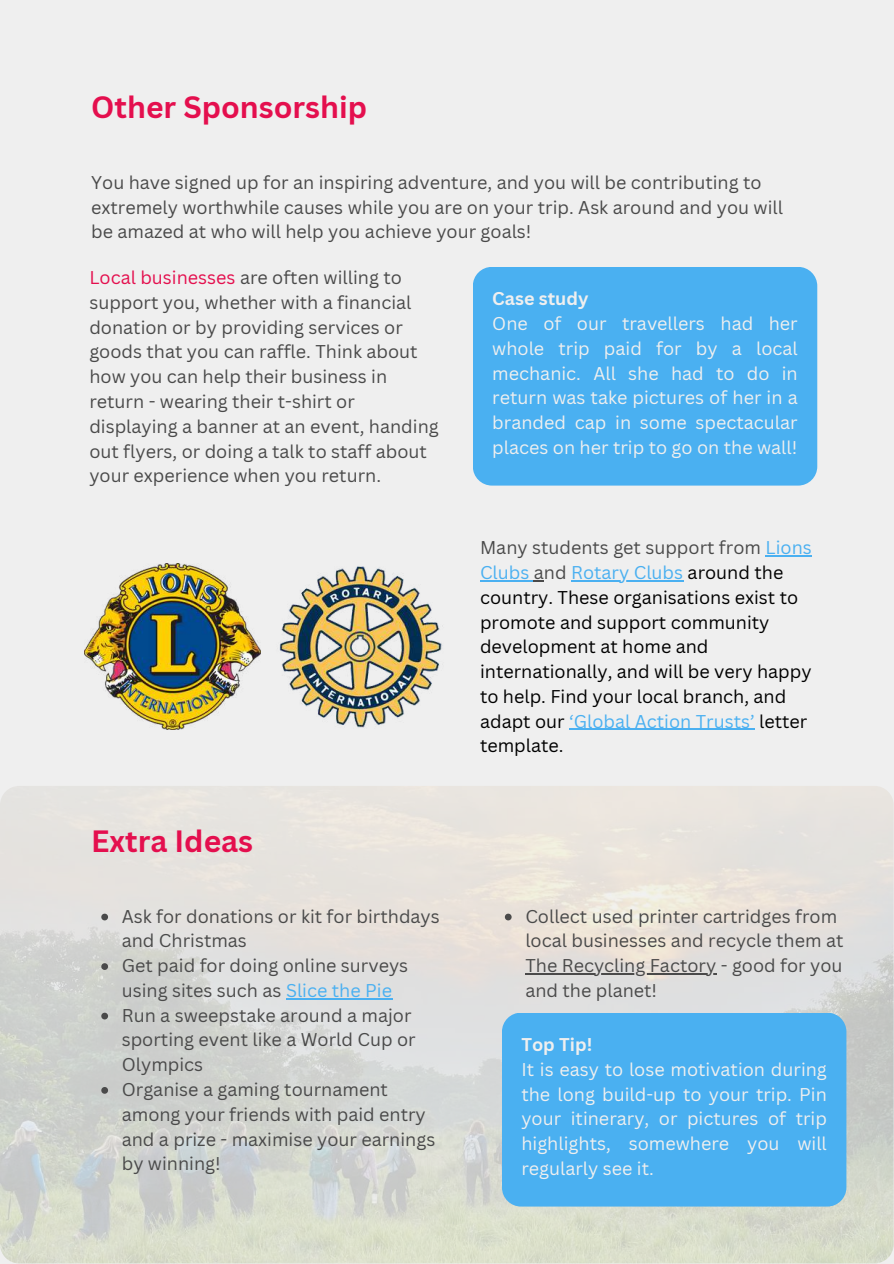
<style>
.page{position:relative;width:894px;height:1264px;background:#fff}
.page>*{position:absolute;margin:0;border:0;box-sizing:border-box;transform-origin:0 0}
.t1{font:700 30px "Canva Sans";color:#e40f4e}
.t2{font:18px/24.8px "Canva Sans";color:#4a4a4a}
.t3{font:18px/24.8px "Canva Sans";color:#efefef;text-align:justify}
.t4{font:18px/24.8px "Canva Sans";color:#000}
.t5{font:700 18px "Canva Sans";color:#efefef}
.s1{color:#e40f4e}
.s2{color:#4a4a4a}
.s3{color:#4ab0f1}
</style>
<div class="page">
<div style="left:0;top:0;width:893px;height:1263px;background:#efefef"></div>
<div style="left:472px;top:267px;width:345px;height:218px;background:#4ab0f1;border-radius:19px"></div>
<img style="left:279px;top:566px;width:163px;height:162px">
<img style="left:85px;top:563px;width:175px;height:166px">
<img style="left:0;top:786px;width:893px;height:477px;border-radius:19px">
<div style="left:502px;top:1012px;width:343px;height:194px;background:#4ab0f1;border-radius:19px"></div>
<hr style="left:765px;top:555px;width:46px;height:1px;background:#4ab0f1">
<hr style="left:480px;top:580px;width:49px;height:1px;background:#4ab0f1">
<svg style="left:529px;top:580px;width:15px;height:1px"></svg>
<hr style="left:571px;top:580px;width:112px;height:1px;background:#4ab0f1">
<hr style="left:569px;top:728px;width:185px;height:1px;background:#4ab0f1">
<svg style="left:101px;top:913px;width:7px;height:7px"></svg>
<svg style="left:101px;top:963px;width:7px;height:6px"></svg>
<hr style="left:286px;top:998px;width:106px;height:1px;background:#4ab0f1">
<svg style="left:101px;top:1012px;width:7px;height:7px"></svg>
<svg style="left:101px;top:1086px;width:7px;height:7px"></svg>
<svg style="left:504px;top:913px;width:7px;height:7px"></svg>
<hr style="left:525px;top:973px;width:191px;height:1px;background:#4a4a4a">
<h1 class="t1" style="left:91px;top:86px;width:277px">Other Sponsorship</h1>
<p class="t2" style="left:91px;top:169px;width:693px">You have signed up for an inspiring adventure, and you will be contributing to extremely worthwhile causes while you are on your trip. Ask around and you will be amazed at who will help you achieve your goals!</p>
<p class="t2" style="left:89px;top:265px;width:351px"><span class="s1">Local businesses</span> are often willing to support you, whether with a financial donation or by providing services or goods that you can raffle. Think about how you can help their business in return - wearing their t-shirt or displaying a banner at an event, handing out flyers, or doing a talk to staff about your experience when you return.</p>
<p class="t5" style="left:492px;top:286px;width:98px">Case study</p>
<p class="t3" style="left:492px;top:310px;width:307px">One of our travellers had her whole trip paid for by a local mechanic. All she had to do in return was take pictures of her in a branded cap in some spectacular places on her trip to go on the wall!</p>
<h1 class="t1" style="left:91px;top:819px;width:163px">Extra Ideas</h1>
<p class="t4" style="left:480px;top:535px;width:333px"><span class="s2">Many students get support from</span> <span class="s3">Lions<br>Clubs</span> <span class="s2">and</span> <span class="s3">Rotary Clubs</span> around the country. These organisations exist to promote and support community development at home and internationally, and will be very happy to help. Find your local branch, and adapt our <span class="s3">‘Global Action Trusts’</span> letter template.</p>
<p class="t2" style="left:122px;top:903px;width:319px">Ask for donations or kit for birthdays and Christmas<br>Get paid for doing online surveys using sites such as <span class="s3">Slice the Pie<br></span>Run a sweepstake around a major sporting event like a World Cup or<br>Olympics<br>Organise a gaming tournament among your friends with paid entry and a prize - maximise your earnings by winning!</p>
<p class="t2" style="left:525px;top:903px;width:319px">Collect used printer cartridges from local businesses and recycle them at<br>The Recycling Factory - good for you and the planet!</p>
<p class="t5" style="left:521px;top:1031px;width:72px">Top Tip!</p>
<p class="t3" style="left:521px;top:1056px;width:307px">It is easy to lose motivation during the long build-up to your trip. Pin your itinerary, or pictures of trip highlights, somewhere you will regularly see it.</p>
</div>
